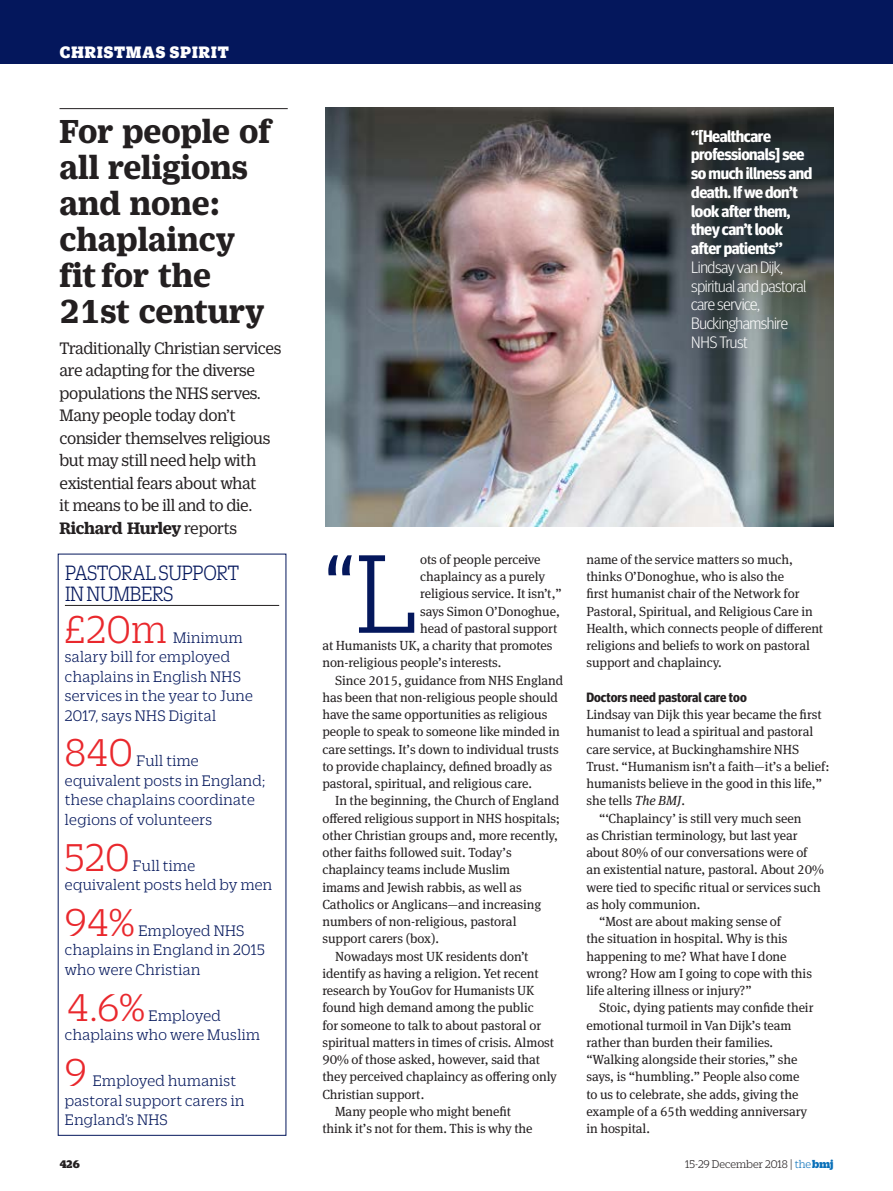
<style>
.page{position:relative;width:893px;height:1191px;background:#fff}
.page>*{position:absolute;margin:0;border:0;box-sizing:border-box;transform-origin:0 0}
.t1{font:300 121.2px "Duplicate Slab";color:#04175c}
.t2{font:300 42px "Duplicate Slab";letter-spacing:.015em;color:#e9282d}
.t3{font:700 36px/36px "Duplicate Ionic";color:#231f20;scale:.95 1}
.t4{font:300 22.5px/21px "Duplicate Slab";letter-spacing:-.015em;color:#04175c;scale:.92 1}
.t5{font:18px/22.5px "Duplicate Ionic";letter-spacing:-.02em;color:#231f20;scale:.95 1}
.t6{font:900 18px "Duplicate Slab";letter-spacing:.06em;color:#fff}
.t7{font:300 16.5px/19.5px "Duplicate Slab";letter-spacing:.02em;color:#04175c}
.t8{font:700 16.5px/18.8px "Meta Headline OT";letter-spacing:-.025em;color:#fff}
.t9{font:300 16.5px/18.8px "Meta Headline OT";letter-spacing:-.025em;color:#fff}
.t10{font:700 13.5px "Meta Headline OT";color:#231f20}
.t11{font:13.2px/17.2px "Meta Serif Pro";letter-spacing:-.005em;color:#231f20}
.t12{font:300 12px "Duplicate Slab";color:#231f20}
.t13{font:900 12px "Duplicate Slab";color:#231f20}
.s1{font-weight:700}
.s2{font-style:italic}
.s3{font-family:"Meta Headline OT"}
.s4{color:#0970b9}
.s5{font-weight:900;color:#0970b9}
</style>
<div class="page">
<img style="left:325px;top:108px;width:508px;height:418px">
<hr style="left:60px;top:108px;width:228px;height:1px;background:#231f20">
<hr style="left:65px;top:605px;width:214px;height:1px;background:#231f20">
<div style="left:0;top:0;width:893px;height:64px;background:#04175c"></div>
<h3 class="t6" style="left:60px;top:39px;width:171px">CHRISTMAS SPIRIT</h3>
<h3 class="t3" style="left:60px;top:110px;width:225px">For people of all religions and none: chaplaincy fit for the<br>21st century</h3>
<p class="t5" style="left:60px;top:335px;width:235px">Traditionally Christian services are adapting for the diverse populations the NHS serves.<br>Many people today don’t consider themselves religious but may still need help with existential fears about what<br>it means to be ill and to die.<br><span class="s1">Richard Hurley</span> reports</p>
<h3 class="t4" style="left:65px;top:561px;width:191px">PASTORAL SUPPORT<br>IN NUMBERS</h3>
<h2 class="t2" style="left:65px;top:603px;width:103px">£20m</h2>
<p class="t7" style="left:65px;top:626px;width:190px;text-indent:108px">Minimum salary bill for employed chaplains in English NHS services in the year to June<br>2017, says NHS Digital</p>
<h2 class="t2" style="left:65px;top:727px;width:69px">840</h2>
<p class="t7" style="left:65px;top:750px;width:202px;text-indent:71px">Full time equivalent posts in England; these chaplains coordinate legions of volunteers</p>
<h2 class="t2" style="left:65px;top:831px;width:66px">520</h2>
<p class="t7" style="left:65px;top:854px;width:209px;text-align:center">Full time<br>equivalent posts held by men</p>
<h2 class="t2" style="left:65px;top:896px;width:71px">94%</h2>
<p class="t7" style="left:65px;top:920px;width:202px;text-indent:74px">Employed NHS chaplains in England in 2015 who were Christian</p>
<h2 class="t2" style="left:68px;top:981px;width:79px">4.6%</h2>
<p class="t7" style="left:65px;top:1004px;width:196px;text-indent:84px">Employed chaplains who were Muslim</p>
<h2 class="t2" style="left:65px;top:1046px;width:23px">9</h2>
<p class="t7" style="left:65px;top:1070px;width:181px;text-indent:28px">Employed humanist pastoral support carers in<br>England’s NHS</p>
<p class="t8" style="left:691px;top:126px;width:123px">“[Healthcare professionals] see so much illness and death. If we don’t look after them, they can’t look after patients”</p>
<p class="t9" style="left:691px;top:257px;width:116px">Lindsay van Dijk, spiritual and pastoral care service,<br>Buckinghamshire<br>NHS Trust</p>
<h1 class="t1" style="left:322px;top:519px;width:97px">“L</h1>
<p class="t11" style="left:420px;top:550px;width:122px">ots of people perceive</p>
<p class="t11" style="left:420px;top:567px;width:126px">chaplaincy as a purely</p>
<p class="t11" style="left:420px;top:584px;width:143px">religious service. It isn’t,”</p>
<p class="t11" style="left:420px;top:601px;width:141px">says Simon O’Donoghue,</p>
<p class="t11" style="left:420px;top:619px;width:139px">head of pastoral support</p>
<p class="t11" style="left:322px;top:636px;width:232px">at Humanists UK, a charity that promotes</p>
<p class="t11" style="left:322px;top:653px;width:181px">non-religious people’s interests.</p>
<p class="t11" style="left:335px;top:670px;width:230px">Since 2015, guidance from NHS England</p>
<p class="t11" style="left:322px;top:688px;width:237px">has been that non-religious people should</p>
<p class="t11" style="left:322px;top:705px;width:227px">have the same opportunities as religious</p>
<p class="t11" style="left:322px;top:722px;width:239px">people to speak to someone like minded in</p>
<p class="t11" style="left:322px;top:739px;width:238px">care settings. It’s down to individual trusts</p>
<p class="t11" style="left:322px;top:757px;width:231px">to provide chaplaincy, defined broadly as</p>
<p class="t11" style="left:322px;top:774px;width:211px">pastoral, spiritual, and religious care.</p>
<p class="t11" style="left:335px;top:791px;width:226px">In the beginning, the Church of England</p>
<p class="t11" style="left:322px;top:808px;width:239px">offered religious support in NHS hospitals;</p>
<p class="t11" style="left:322px;top:826px;width:237px">other Christian groups and, more recently,</p>
<p class="t11" style="left:322px;top:843px;width:191px">other faiths followed suit. Today’s</p>
<p class="t11" style="left:322px;top:860px;width:189px">chaplaincy teams include Muslim</p>
<p class="t11" style="left:322px;top:877px;width:201px">imams and Jewish rabbis, as well as</p>
<p class="t11" style="left:322px;top:895px;width:220px">Catholics or Anglicans—and increasing</p>
<p class="t11" style="left:322px;top:912px;width:196px">numbers of non-religious, pastoral</p>
<p class="t11" style="left:322px;top:929px;width:118px">support carers (box).</p>
<p class="t11" style="left:335px;top:946px;width:195px">Nowadays most UK residents don’t</p>
<p class="t11" style="left:322px;top:964px;width:218px">identify as having a religion. Yet recent</p>
<p class="t11" style="left:322px;top:981px;width:214px">research by YouGov for Humanists UK</p>
<p class="t11" style="left:322px;top:998px;width:213px">found high demand among the public</p>
<p class="t11" style="left:322px;top:1015px;width:220px">for someone to talk to about pastoral or</p>
<p class="t11" style="left:322px;top:1033px;width:233px">spiritual matters in times of crisis. Almost</p>
<p class="t11" style="left:322px;top:1050px;width:219px">90% of those asked, however, said that</p>
<p class="t11" style="left:322px;top:1067px;width:236px">they perceived chaplaincy as offering only</p>
<p class="t11" style="left:322px;top:1084px;width:103px">Christian support.</p>
<p class="t11" style="left:335px;top:1102px;width:178px">Many people who might benefit</p>
<p class="t11" style="left:322px;top:1119px;width:212px">think it’s not for them. This is why the</p>
<p class="t11" style="left:586px;top:550px;width:238px">name of the service matters so much, thinks O’Donoghue, who is also the<br>first humanist chair of the Network for Pastoral, Spiritual, and Religious Care in Health, which connects people of different religions and beliefs to work on pastoral support and chaplaincy.</p>
<p class="t10" style="left:586px;top:689px;width:162px">Doctors need pastoral care too</p>
<p class="t11" style="left:586px;top:705px;width:237px">Lindsay van Dijk this year became the first</p>
<p class="t11" style="left:586px;top:722px;width:228px">humanist to lead a spiritual and pastoral</p>
<p class="t11" style="left:586px;top:739px;width:214px">care service, at Buckinghamshire NHS</p>
<p class="t11" style="left:586px;top:757px;width:245px">Trust. “Humanism isn’t a faith—it’s a belief:</p>
<p class="t11" style="left:586px;top:774px;width:237px">humanists believe in the good in this life,”</p>
<p class="t11" style="left:586px;top:791px;width:100px">she tells <span class="s2">The BMJ</span>.</p>
<p class="t11" style="left:599px;top:808px;width:204px">“‘Chaplaincy’ is still very much seen</p>
<p class="t11" style="left:586px;top:826px;width:213px">as Christian terminology, but last year</p>
<p class="t11" style="left:586px;top:843px;width:223px">about 80% of our conversations were of</p>
<p class="t11" style="left:586px;top:860px;width:239px">an existential nature, pastoral. About 20%</p>
<p class="t11" style="left:586px;top:877px;width:236px">were tied to specific ritual or services such</p>
<p class="t11" style="left:586px;top:895px;width:116px">as holy communion.</p>
<p class="t11" style="left:599px;top:912px;width:183px">“Most are about making sense of</p>
<p class="t11" style="left:586px;top:929px;width:203px">the situation in hospital. Why is this</p>
<p class="t11" style="left:586px;top:946px;width:202px">happening to me? What have I done</p>
<p class="t11" style="left:586px;top:964px;width:227px">wrong? How am I going to cope with this</p>
<p class="t11" style="left:586px;top:981px;width:167px">life altering illness or injury?”</p>
<p class="t11" style="left:599px;top:998px;width:216px">Stoic, dying patients may confide their</p>
<p class="t11" style="left:586px;top:1015px;width:207px">emotional turmoil in Van Dijk’s team</p>
<p class="t11" style="left:586px;top:1033px;width:188px">rather than burden their families.</p>
<p class="t11" style="left:586px;top:1050px;width:213px">“Walking alongside their stories,” she</p>
<p class="t11" style="left:586px;top:1067px;width:214px">says, is “humbling.” People also come</p>
<p class="t11" style="left:586px;top:1084px;width:213px">to us to celebrate, she adds, giving the</p>
<p class="t11" style="left:586px;top:1102px;width:222px">example of a 65th wedding anniversary</p>
<p class="t11" style="left:586px;top:1119px;width:65px">in hospital.</p>
<p class="t13" style="left:60px;top:1155px;width:22px">426</p>
<p class="t12" style="left:685px;top:1156px;width:150px">15-29 December 2018 <span class="s3">|</span> <span class="s4">the</span> <span class="s5">bmj</span></p>
</div>
